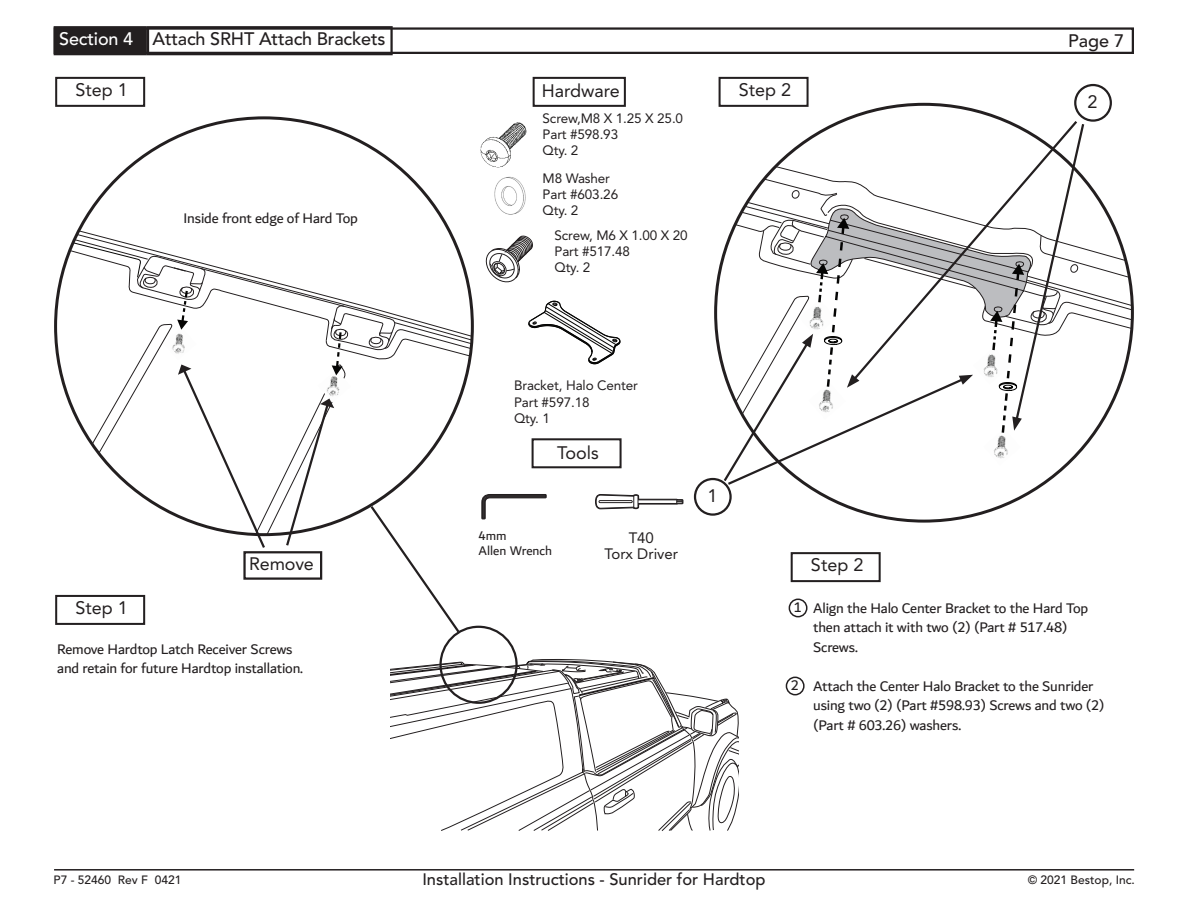
<style>
.page{position:relative;width:1188px;height:918px;background:#fff}
.page>*{position:absolute;margin:0;border:0;box-sizing:border-box;transform-origin:0 0}
.t1{font:18px "Avenir LT Std";color:#231f20}
.t2{font:500 18px "Avenir LT Std";letter-spacing:-.01em;color:#231f20}
.t3{font:500 18px "Avenir LT Std";letter-spacing:-.01em;color:#fff}
.t4{font:500 16.5px "Avenir LT Std";color:#231f20}
.t5{font:15px/19.5px "Dubai";letter-spacing:-.01em;color:#231f20}
.t6{font:15px "Avenir LT Std";color:#231f20}
.t7{font:13.5px "Avenir LT Std";letter-spacing:-.01em;color:#231f20}
.t8{font:13.5px "Dubai";color:#231f20}
.t9{font:500 12px "Avenir LT Std";color:#231f20}
</style>
<div class="page">
<div style="left:54px;top:27px;width:1080px;height:27px;border:2px solid #231f20"></div>
<hr style="left:54px;top:869px;width:1080px;height:2px;background:#231f20">
<div style="left:55px;top:27px;width:91px;height:27px;background:#231f20"></div>
<div style="left:54px;top:26px;width:93px;height:29px;border:2px solid #231f20"></div>
<div style="left:147px;top:26px;width:246px;height:29px;border:2px solid #231f20"></div>
<div style="left:786px;top:677px;width:19px;height:18px;border:2px solid #231f20;border-radius:50%"></div>
<div style="left:694px;top:478px;width:38px;height:38px;border:2px solid #231f20;border-radius:50%"></div>
<div style="left:1074px;top:84px;width:38px;height:38px;border:2px solid #231f20;border-radius:50%"></div>
<svg style="left:716px;top:122px;width:416px;height:376px"></svg>
<svg style="left:55px;top:76px;width:91px;height:31px"></svg>
<svg style="left:718px;top:76px;width:91px;height:31px"></svg>
<svg style="left:790px;top:552px;width:91px;height:31px"></svg>
<svg style="left:532px;top:76px;width:94px;height:31px"></svg>
<img style="left:480px;top:122px;width:47px;height:46px">
<img style="left:494px;top:176px;width:32px;height:39px">
<svg style="left:531px;top:438px;width:91px;height:31px"></svg>
<svg style="left:595px;top:494px;width:89px;height:15px"></svg>
<div style="left:599px;top:500px;width:34px;height:3px;border:1px solid #231f20"></div>
<svg style="left:529px;top:301px;width:92px;height:63px"></svg>
<svg style="left:481px;top:494px;width:66px;height:26px"></svg>
<svg style="left:391px;top:659px;width:348px;height:172px"></svg>
<div style="left:439px;top:626px;width:79px;height:78px;border:2px solid #231f20;border-radius:50%"></div>
<svg style="left:54px;top:226px;width:418px;height:409px"></svg>
<svg style="left:485px;top:235px;width:48px;height:48px"></svg>
<div style="left:789px;top:599px;width:19px;height:18px;border:2px solid #231f20;border-radius:50%"></div>
<p class="t3" style="left:59px;top:29px;width:75px">Section 4</p>
<p class="t2" style="left:153px;top:29px;width:235px">Attach SRHT Attach Brackets</p>
<p class="t2" style="left:1068px;top:30px;width:58px">Page 7</p>
<p class="t1" style="left:76px;top:79px;width:54px">Step 1</p>
<p class="t5" style="left:184px;top:208px;width:176px">Inside front edge of Hard Top</p>
<p class="t1" style="left:76px;top:597px;width:54px">Step 1</p>
<p class="t1" style="left:249px;top:554px;width:66px">Remove</p>
<p class="t5" style="left:57px;top:639px;width:237px">Remove Hardtop Latch Receiver Screws</p>
<p class="t5" style="left:57px;top:658px;width:247px">and retain for future Hardtop installation.</p>
<p class="t1" style="left:542px;top:81px;width:80px">Hardware</p>
<p class="t7" style="left:543px;top:110px;width:142px">Screw,M8 X 1.25 X 25.0</p>
<p class="t7" style="left:543px;top:127px;width:77px">Part #598.93</p>
<p class="t7" style="left:543px;top:143px;width:37px">Qty. 2</p>
<p class="t7" style="left:543px;top:170px;width:69px">M8 Washer</p>
<p class="t7" style="left:543px;top:186px;width:77px">Part #603.26</p>
<p class="t7" style="left:543px;top:202px;width:37px">Qty. 2</p>
<p class="t7" style="left:555px;top:228px;width:135px">Screw, M6 X 1.00 X 20</p>
<p class="t7" style="left:555px;top:244px;width:77px">Part #517.48</p>
<p class="t7" style="left:555px;top:260px;width:37px">Qty. 2</p>
<p class="t1" style="left:739px;top:79px;width:54px">Step 2</p>
<p class="t1" style="left:1088px;top:91px;width:12px">2</p>
<p class="t7" style="left:514px;top:378px;width:126px">Bracket, Halo Center</p>
<p class="t7" style="left:514px;top:394px;width:77px">Part #597.18</p>
<p class="t7" style="left:514px;top:410px;width:37px">Qty. 1</p>
<p class="t1" style="left:557px;top:442px;width:43px">Tools</p>
<p class="t8" style="left:479px;top:528px;width:30px">4mm</p>
<p class="t8" style="left:479px;top:543px;width:75px">Allen Wrench</p>
<p class="t6" style="left:629px;top:529px;width:27px">T40</p>
<p class="t6" style="left:605px;top:545px;width:75px">Torx Driver</p>
<p class="t1" style="left:707px;top:485px;width:12px">1</p>
<p class="t1" style="left:811px;top:554px;width:54px">Step 2</p>
<p class="t5" style="left:794px;top:598px;width:10px">1</p>
<p class="t5" style="left:791px;top:676px;width:10px">2</p>
<p class="t5" style="left:813px;top:598px;width:277px">Align the Halo Center Bracket to the Hard Top then attach it with two (2) (Part # 517.48)<br>Screws.</p>
<p class="t5" style="left:813px;top:676px;width:293px">Attach the Center Halo Bracket to the Sunrider using two (2) (Part #598.93) Screws and two (2) (Part # 603.26) washers.</p>
<p class="t9" style="left:54px;top:873px;width:129px">P7 - 52460 Rev F 0421</p>
<p class="t4" style="left:422px;top:870px;width:345px">Installation Instructions - Sunrider for Hardtop</p>
<p class="t9" style="left:1028px;top:873px;width:109px">© 2021 Bestop, Inc.</p>
</div>
